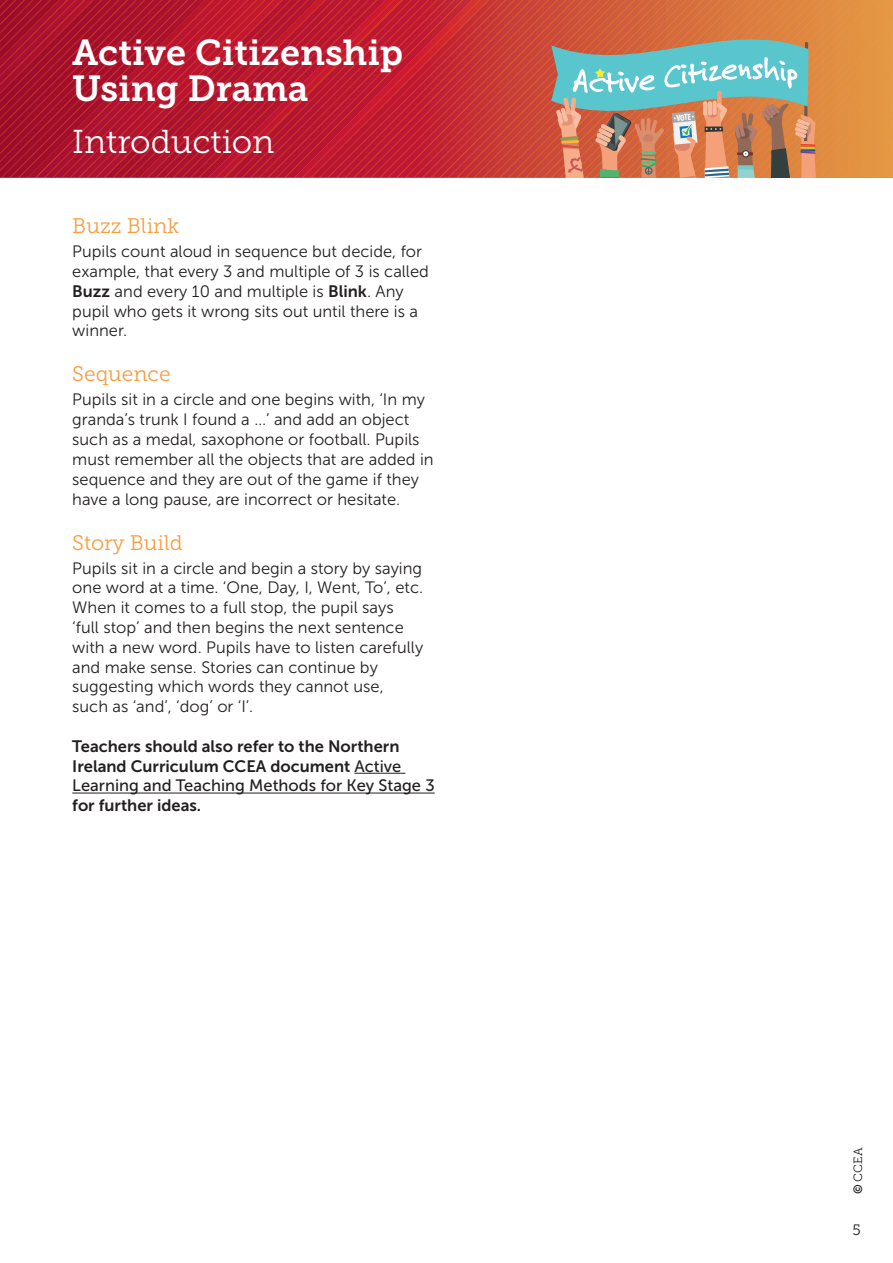
<style>
.page{position:relative;width:893px;height:1263px;background:#fff}
.page>*{position:absolute;margin:0;border:0;box-sizing:border-box;transform-origin:0 0}
.t1{font:36px/36px "Museo Slab 700";color:#fff}
.t2{font:33px "Museo Slab 300";letter-spacing:-.005em;color:#fff}
.H3-Yellow{font:21px "Museo Slab 300";color:#f89d40}
.Body_Text{font:16.5px/19.8px "Museo Sans 300";color:#231f20}
.Body_Text-2{font:16.5px/19.8px "Museo Sans 700";color:#231f20}
.t3{font:15px "Museo Slab 300";color:#231f20}
.t4{font:12px "Museo Slab 300";color:#231f20}
.t5{font:700 condensed 9px "Myriad Pro";color:#fff}
.s1{font-family:"Museo Sans 700"}
.s2{font-family:"Museo Sans 500"}
</style>
<div class="page">
<img style="left:1px;top:0;width:9px;height:178px">
<img style="left:10px;top:0;width:8px;height:178px">
<img style="left:18px;top:0;width:10px;height:178px">
<img style="left:28px;top:0;width:7px;height:178px">
<img style="left:35px;top:0;width:9px;height:178px">
<img style="left:44px;top:0;width:9px;height:178px">
<img style="left:53px;top:0;width:8px;height:178px">
<img style="left:61px;top:0;width:9px;height:178px">
<img style="left:70px;top:0;width:8px;height:178px">
<img style="left:78px;top:0;width:9px;height:178px">
<img style="left:87px;top:0;width:9px;height:178px">
<img style="left:96px;top:0;width:8px;height:178px">
<img style="left:104px;top:0;width:9px;height:178px">
<img style="left:113px;top:0;width:8px;height:178px">
<img style="left:121px;top:0;width:9px;height:178px">
<img style="left:130px;top:0;width:9px;height:178px">
<img style="left:139px;top:0;width:8px;height:178px">
<img style="left:147px;top:0;width:9px;height:178px">
<img style="left:156px;top:0;width:8px;height:178px">
<img style="left:164px;top:0;width:9px;height:178px">
<img style="left:173px;top:0;width:17px;height:178px">
<img style="left:190px;top:0;width:9px;height:178px">
<img style="left:199px;top:0;width:9px;height:178px">
<img style="left:208px;top:0;width:8px;height:178px">
<img style="left:216px;top:0;width:9px;height:178px">
<img style="left:225px;top:0;width:8px;height:178px">
<img style="left:233px;top:0;width:9px;height:178px">
<img style="left:242px;top:0;width:8px;height:178px">
<img style="left:250px;top:0;width:9px;height:178px">
<img style="left:259px;top:0;width:8px;height:178px">
<img style="left:267px;top:0;width:9px;height:178px">
<img style="left:276px;top:0;width:9px;height:178px">
<img style="left:285px;top:0;width:9px;height:178px">
<img style="left:294px;top:0;width:8px;height:178px">
<img style="left:302px;top:0;width:8px;height:178px">
<img style="left:310px;top:0;width:9px;height:178px">
<img style="left:319px;top:0;width:9px;height:178px">
<img style="left:328px;top:0;width:8px;height:178px">
<img style="left:336px;top:0;width:9px;height:178px">
<img style="left:345px;top:0;width:8px;height:178px">
<img style="left:353px;top:0;width:9px;height:178px">
<img style="left:362px;top:0;width:9px;height:178px">
<img style="left:371px;top:0;width:8px;height:178px">
<img style="left:379px;top:0;width:9px;height:178px">
<img style="left:388px;top:0;width:8px;height:178px">
<img style="left:396px;top:0;width:9px;height:178px">
<img style="left:405px;top:0;width:8px;height:178px">
<img style="left:413px;top:0;width:9px;height:178px">
<img style="left:422px;top:0;width:9px;height:178px">
<img style="left:431px;top:0;width:8px;height:178px">
<img style="left:439px;top:0;width:9px;height:178px">
<img style="left:448px;top:0;width:17px;height:178px">
<img style="left:465px;top:0;width:9px;height:178px">
<img style="left:474px;top:0;width:8px;height:178px">
<img style="left:482px;top:0;width:9px;height:178px">
<img style="left:491px;top:0;width:9px;height:178px">
<img style="left:500px;top:0;width:8px;height:178px">
<img style="left:508px;top:0;width:9px;height:178px">
<img style="left:517px;top:0;width:8px;height:178px">
<img style="left:525px;top:0;width:9px;height:178px">
<img style="left:534px;top:0;width:8px;height:178px">
<img style="left:542px;top:0;width:9px;height:178px">
<img style="left:714px;top:0;width:179px;height:35px">
<img style="left:723px;top:8px;width:170px;height:27px">
<img style="left:732px;top:16px;width:161px;height:19px">
<img style="left:740px;top:25px;width:153px;height:10px">
<img style="left:749px;top:33px;width:144px;height:9px">
<img style="left:816px;top:42px;width:77px;height:9px">
<img style="left:816px;top:51px;width:77px;height:8px">
<img style="left:816px;top:59px;width:77px;height:9px">
<img style="left:816px;top:68px;width:77px;height:8px">
<img style="left:816px;top:76px;width:77px;height:9px">
<img style="left:816px;top:85px;width:77px;height:9px">
<img style="left:816px;top:94px;width:77px;height:84px">
<img style="left:817px;top:102px;width:76px;height:76px">
<img style="left:826px;top:111px;width:67px;height:67px">
<img style="left:835px;top:119px;width:58px;height:59px">
<img style="left:843px;top:128px;width:50px;height:50px">
<img style="left:852px;top:137px;width:41px;height:41px">
<img style="left:860px;top:145px;width:33px;height:33px">
<img style="left:869px;top:154px;width:24px;height:24px">
<img style="left:878px;top:162px;width:15px;height:16px">
<svg style="left:886px;top:171px;width:7px;height:7px"></svg>
<svg style="left:551px;top:35px;width:265px;height:143px;background:#a89a84"></svg>
<hr style="left:354px;top:773px;width:51px;height:1px;background:#231f20">
<hr style="left:72px;top:793px;width:363px;height:1px;background:#231f20">
<h1 class="t1" style="left:72px;top:35px;width:332px">Active Citizenship<br>Using Drama</h1>
<h2 class="t2" style="left:72px;top:124px;width:204px">Introduction</h2>
<p class="H3-Yellow" style="left:72px;top:214px;width:108px">Buzz Blink</p>
<p class="Body_Text" style="left:72px;top:242px;width:358px">Pupils count aloud in sequence but decide, for example, that every 3 and multiple of 3 is called <span class="s1">Buzz</span> and every 10 and multiple is <span class="s1">Blink</span>. Any pupil who gets it wrong sits out until there is a winner.</p>
<p class="H3-Yellow" style="left:72px;top:363px;width:100px">Sequence</p>
<p class="Body_Text" style="left:72px;top:390px;width:363px">Pupils sit in a circle and one begins with, ‘In my granda’s trunk I found a …’ and add an object such as a medal, saxophone or football. Pupils must remember all the objects that are added in sequence and they are out of the game if they have a long pause, are incorrect or hesitate.</p>
<p class="H3-Yellow" style="left:72px;top:531px;width:112px">Story Build</p>
<p class="Body_Text" style="left:72px;top:558px;width:352px;text-align:justify">Pupils sit in a circle and begin a story by saying one word at a time. ‘One, Day, I, Went, To’, etc.<br>When it comes to a full stop, the pupil says</p>
<p class="Body_Text" style="left:72px;top:617px;width:352px">‘full stop’ and then begins the next sentence with a new word. Pupils have to listen carefully and make sense. Stories can continue by suggesting which words they cannot use,</p>
<p class="Body_Text" style="left:72px;top:697px;width:182px">such as ‘and’, ‘dog’ or ‘I’.</p>
<p class="Body_Text-2" style="left:72px;top:736px;width:364px">Teachers should also refer to the Northern Ireland Curriculum CCEA document <span class="s2">Active Learning and Teaching Methods for Key Stage 3 </span>for further ideas.</p>
<p class="t5" style="left:676px;top:113px;width:16px;rotate:-6deg">VOTE</p>
<p class="t4" style="left:851px;top:1194px;width:49px;rotate:-90deg"><span class="s1">©</span> CCEA</p>
<p class="t3" style="left:852px;top:1222px;width:10px">5</p>
</div>
